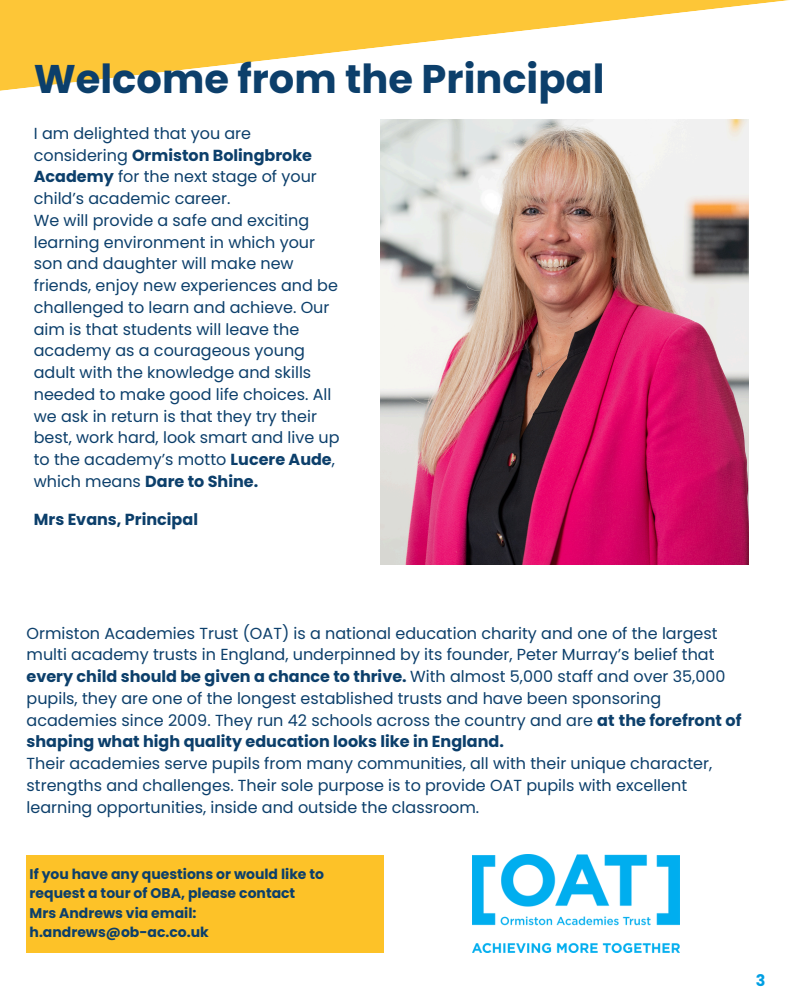
<style>
.page{position:relative;width:792px;height:1008px;background:#fff}
.page>*{position:absolute;margin:0;border:0;box-sizing:border-box;transform-origin:0 0}
.t1{font:700 40px "Poppins";color:#0c3f6b}
.t2{font:16px/21.8px "Poppins";color:#0c3f6b}
.t3{font:700 16px "Poppins";color:#0c3f6b}
.t4{font:700 16px "Poppins";color:#009fe3}
.t5{font:700 14px/19.5px "Poppins";color:#0c3f6b}
.s1{font-weight:700}
</style>
<div class="page">
<img style="left:380px;top:120px;width:368px;height:444px">
<svg style="left:0;top:0;width:789px;height:91px"></svg>
<div style="left:27px;top:855px;width:357px;height:98px;background:#fdc228"></div>
<img style="left:473px;top:855px;width:206px;height:97px">
<p class="t1" style="left:34px;top:51px;width:572px">Welcome from the Principal</p>
<p class="t2" style="left:34px;top:122px;width:307px">I am delighted that you are considering <span class="s1">Ormiston Bolingbroke Academy</span> for the next stage of your child’s academic career.<br>We will provide a safe and exciting learning environment in which your son and daughter will make new friends, enjoy new experiences and be challenged to learn and achieve. Our aim is that students will leave the academy as a courageous young adult with the knowledge and skills needed to make good life choices. All we ask in return is that they try their best, work hard, look smart and live up to the academy’s motto <span class="s1">Lucere Aude</span>, which means <span class="s1">Dare to Shine.</span></p>
<h3 class="t3" style="left:34px;top:508px;width:166px">Mrs Evans, Principal</h3>
<p class="t2" style="left:27px;top:622px;width:716px">Ormiston Academies Trust (OAT) is a national education charity and one of the largest multi academy trusts in England, underpinned by its founder, Peter Murray’s belief that <span class="s1">every child should be given a chance to thrive.</span> With almost 5,000 staff and over 35,000 pupils, they are one of the longest established trusts and have been sponsoring academies since 2009. They run 42 schools across the country and are <span class="s1">at the forefront of shaping what high quality education looks like in England.<br></span>Their academies serve pupils from many communities, all with their unique character, strengths and challenges. Their sole purpose is to provide OAT pupils with excellent learning opportunities, inside and outside the classroom.</p>
<h1 class="t5" style="left:30px;top:864px;width:296px">If you have any questions or would like to request a tour of OBA, please contact</h1>
<h3 class="t5" style="left:30px;top:903px;width:168px">Mrs Andrews via email:</h3>
<h2 class="t5" style="left:30px;top:923px;width:181px">h.andrews@ob-ac.co.uk</h2>
<p class="t4" style="left:756px;top:970px;width:11px">3</p>
</div>
